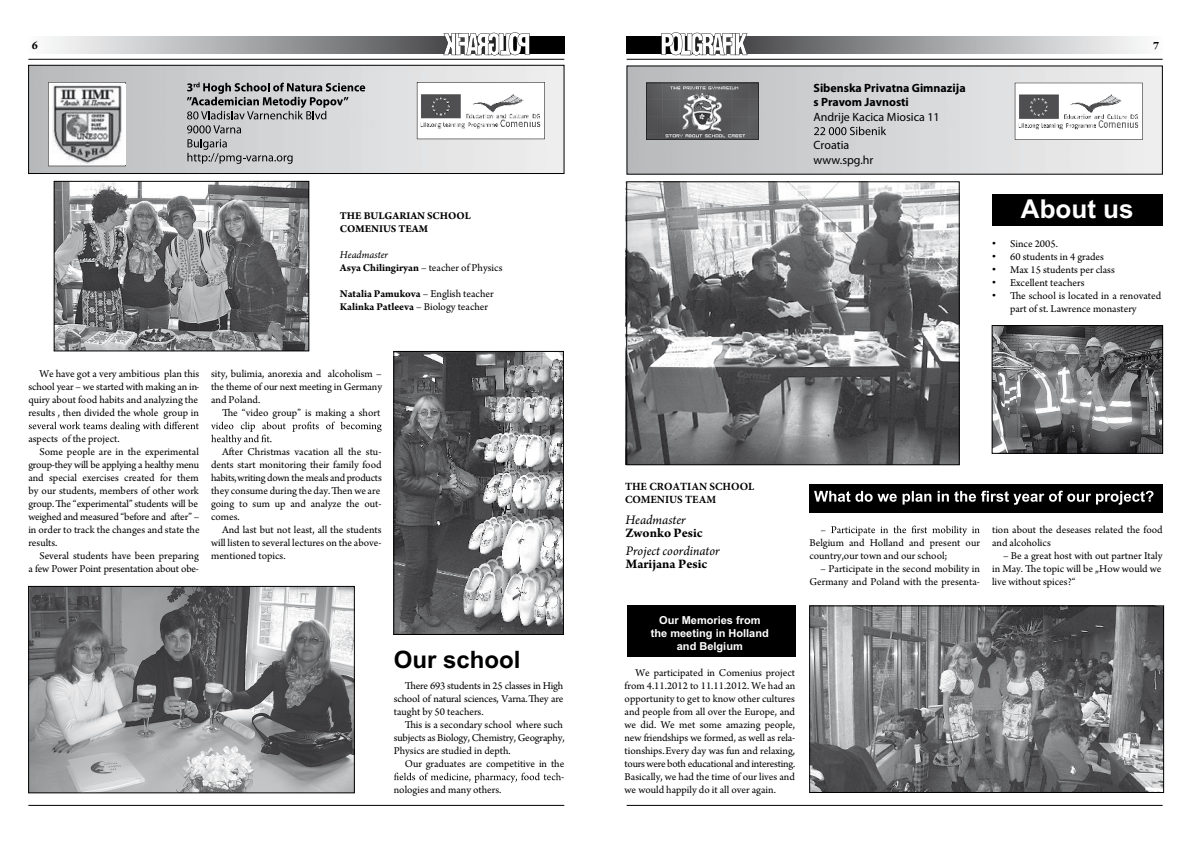
<style>
.page{position:relative;width:1191px;height:842px;background:#fff}
.page>*{position:absolute;margin:0;border:0;box-sizing:border-box;transform-origin:0 0}
.t1{font:700 26px "Arial";color:#fff}
.t2{font:700 24px "Arial";color:#000}
.t3{font:italic 13.7px "Arno Pro";color:#000}
.t4{font:700 13.7px "Arno Pro";color:#000}
.t5{font:700 12px/14.4px "Myriad Pro";color:#000}
.t6{font:12px/14.4px "Myriad Pro";color:#000}
.t7{font:700 12px "Arno Pro";color:#000}
.t8{font:11px/13px "Arno Pro";color:#000}
.t9{font:700 11px/13px "Arno Pro";color:#000}
.t10{font:11px "Arno Pro";letter-spacing:-.02em;color:#000}
.t11{font:700 11px/13px "Arial";color:#fff;text-align:center}
.t12{font:700 11px/13px "Minion Pro";color:#000}
.s1{font-style:italic}
.s2{font-weight:700}
.s3{font-weight:400}
.s4{font-family:"Arial"}
</style>
<div class="page">
<svg style="left:49px;top:37px;width:515px;height:17px;background:#969799"></svg>
<svg style="left:443px;top:32px;width:86px;height:23px"></svg>
<hr style="left:28px;top:59px;width:536px;height:1px;background:#000">
<hr style="left:28px;top:805px;width:536px;height:1px;background:#000">
<img style="left:30px;top:67px;width:532px;height:105px">
<svg style="left:417px;top:82px;width:128px;height:57px"></svg>
<svg style="left:187px;top:82px;width:178px;height:37px;background:#a1a2a3"></svg>
<svg style="left:187px;top:125px;width:54px;height:8px"></svg>
<svg style="left:187px;top:139px;width:105px;height:25px;background:#b1b3b4"></svg>
<svg style="left:48px;top:82px;width:78px;height:84px"></svg>
<img style="left:53px;top:84px;width:72px;height:80px">
<div style="left:28px;top:65px;width:536px;height:109px;border:1px solid #000"></div>
<img style="left:56px;top:183px;width:251px;height:166px">
<div style="left:54px;top:181px;width:255px;height:170px;border:1px solid #000"></div>
<svg style="left:394px;top:773px;width:167px;height:10px"></svg>
<svg style="left:29px;top:422px;width:170px;height:10px"></svg>
<svg style="left:211px;top:422px;width:171px;height:23px"></svg>
<img style="left:30px;top:588px;width:322px;height:203px">
<div style="left:28px;top:586px;width:326px;height:207px;border:1px solid #000"></div>
<img style="left:395px;top:353px;width:166px;height:280px">
<div style="left:393px;top:351px;width:170px;height:284px;border:1px solid #000"></div>
<svg style="left:626px;top:37px;width:517px;height:17px;background:#969798"></svg>
<svg style="left:661px;top:32px;width:86px;height:23px"></svg>
<hr style="left:626px;top:59px;width:536px;height:1px;background:#000">
<hr style="left:626px;top:805px;width:536px;height:1px;background:#000">
<img style="left:628px;top:68px;width:532px;height:104px">
<svg style="left:1014px;top:83px;width:128px;height:57px"></svg>
<svg style="left:814px;top:127px;width:72px;height:8px"></svg>
<svg style="left:646px;top:83px;width:112px;height:57px;background:#69696b"></svg>
<div style="left:992px;top:195px;width:170px;height:31px;background:#000"></div>
<svg style="left:820px;top:526px;width:159px;height:10px"></svg>
<div style="left:809px;top:484px;width:353px;height:28px;background:#000"></div>
<svg style="left:814px;top:491px;width:339px;height:14px"></svg>
<div style="left:627px;top:606px;width:168px;height:51px;background:#000"></div>
<img style="left:811px;top:608px;width:350px;height:183px">
<div style="left:809px;top:606px;width:354px;height:187px;border:1px solid #000"></div>
<img style="left:628px;top:184px;width:329px;height:279px">
<div style="left:626px;top:182px;width:333px;height:283px;border:1px solid #000"></div>
<img style="left:993px;top:327px;width:167px;height:125px">
<div style="left:991px;top:325px;width:171px;height:129px;border:1px solid #000"></div>
<p class="t7" style="left:32px;top:38px;width:8px">6</p>
<p class="t9" style="left:340px;top:210px;width:133px">THE BULGARIAN SCHOOL<br>COMENIUS TEAM</p>
<p class="t8" style="left:340px;top:249px;width:164px"><span class="s1">Headmaster<br></span><span class="s2">Asya Chilingiryan</span> – teacher of Physics</p>
<p class="t9" style="left:340px;top:288px;width:155px">Natalia Pamukova <span class="s3">– English teacher<br></span>Kalinka Patleeva <span class="s3">– Biology teacher</span></p>
<p class="t8" style="left:28px;top:368px;width:172px;text-align:justify;text-indent:11px">We have got a very ambitious plan this school year – we started with making an in&shy;quiry about food habits and analyzing the results , then divided the whole group in</p>
<p class="t8" style="left:28px;top:433px;width:93px">aspects of the project.</p>
<p class="t8" style="left:39px;top:446px;width:161px">Some people are in the experimental</p>
<p class="t10" style="left:28px;top:458px;width:172px">group-they will be applying a healthy menu</p>
<p class="t8" style="left:28px;top:472px;width:172px">and special exercises created for them</p>
<p class="t8" style="left:28px;top:485px;width:172px">by our students, members of other work</p>
<p class="t8" style="left:28px;top:498px;width:171px">group. The “experimental” students will be</p>
<p class="t10" style="left:28px;top:510px;width:172px">weighed and measured “before and after” –</p>
<p class="t8" style="left:28px;top:524px;width:173px">in order to track the changes and state the</p>
<p class="t8" style="left:28px;top:537px;width:31px">results.</p>
<p class="t8" style="left:39px;top:550px;width:161px">Several students have been preparing</p>
<p class="t8" style="left:28px;top:563px;width:172px">a few Power Point presentation about obe-</p>
<p class="t8" style="left:211px;top:368px;width:172px;text-align:justify">sity, bulimia, anorexia and alcoholism – the theme of our next meeting in Germany and Poland.</p>
<p class="t8" style="left:222px;top:407px;width:160px">The “video group” is making a short</p>
<p class="t8" style="left:211px;top:446px;width:172px;text-indent:11px">After Christmas vacation all the stu&shy;dents start monitoring their family food habits, writing down the meals and products they consume during the day. Then we are going to sum up and analyze the out&shy;comes.</p>
<p class="t8" style="left:211px;top:524px;width:172px;text-align:justify;text-indent:11px">And last but not least, all the students will listen to several lectures on the above&shy;mentioned topics.</p>
<h2 class="t2" style="left:394px;top:646px;width:128px">Our school</h2>
<p class="t8" style="left:394px;top:680px;width:171px;text-align:justify;text-indent:11px">There 693 students in 25 classes in High school of natural sciences, Varna. They are taught by 50 teachers.</p>
<p class="t8" style="left:394px;top:719px;width:172px;text-indent:11px">This is a secondary school where such subjects as Biology, Chemistry, Geography,<br>Physics are studied in depth.</p>
<p class="t8" style="left:405px;top:758px;width:161px">Our graduates are competitive in the</p>
<p class="t8" style="left:561px;top:771px;width:5px">-</p>
<p class="t8" style="left:394px;top:784px;width:109px">nologies and many others.</p>
<p class="t5" style="left:813px;top:80px;width:154px">Sibenska Privatna Gimnazija s Pravom Javnosti</p>
<p class="t6" style="left:813px;top:109px;width:128px">Andrije Kacica Miosica 11</p>
<p class="t6" style="left:813px;top:138px;width:61px">Croatia www.spg.hr</p>
<p class="t7" style="left:1153px;top:38px;width:8px">7</p>
<h1 class="t1" style="left:1021px;top:194px;width:114px">About us</h1>
<p class="t8" style="left:992px;top:238px;width:67px"><span class="s4">•</span> Since 2005.</p>
<p class="t8" style="left:992px;top:251px;width:113px"><span class="s4">•</span> 60 students in 4 grades</p>
<p class="t8" style="left:992px;top:264px;width:124px"><span class="s4">•</span> Max 15 students per class</p>
<p class="t8" style="left:992px;top:277px;width:94px"><span class="s4">•</span> Excellent teachers</p>
<p class="t8" style="left:1010px;top:290px;width:153px;text-indent:-18px"><span class="s4">•</span> The school is located in a renovated part of st. Lawrence monastery</p>
<p class="t12" style="left:625px;top:480px;width:131px">THE CROATIAN SCHOOL<br>COMENIUS TEAM</p>
<p class="t3" style="left:625px;top:512px;width:62px">Headmaster</p>
<p class="t4" style="left:625px;top:524px;width:79px">Zwonko Pesic</p>
<p class="t3" style="left:626px;top:543px;width:95px">Project coordinator</p>
<p class="t4" style="left:626px;top:556px;width:83px">Marijana Pesic</p>
<p class="t11" style="left:651px;top:614px;width:119px">Our Memories from the meeting in Holland and Belgium</p>
<p class="t8" style="left:624px;top:667px;width:172px;text-align:justify;text-indent:11px">We participated in Comenius project from 4.11.2012 to 11.11.2012. We had an opportunity to get to know other cultures and people from all over the Europe, and we did. We met some amazing people, new friendships we formed, as well as rela&shy;tionships. Every day was fun and relaxing, tours were both educational and interesting.<br>Basically, we had the time of our lives and we would happily do it all over again.</p>
<p class="t8" style="left:809px;top:537px;width:172px">Belgium and Holland and present our country,our town and our school;</p>
<p class="t8" style="left:809px;top:563px;width:172px;text-align:right">– Participate in the second mobility in<br>Germany and Poland with the presenta-</p>
<p class="t8" style="left:992px;top:524px;width:172px">tion about the deseases related the food and alcoholics</p>
<p class="t8" style="left:992px;top:550px;width:172px;text-align:justify;text-indent:11px">– Be a great host with out partner Italy in May. The topic will be „How would we live without spices?“</p>
</div>
